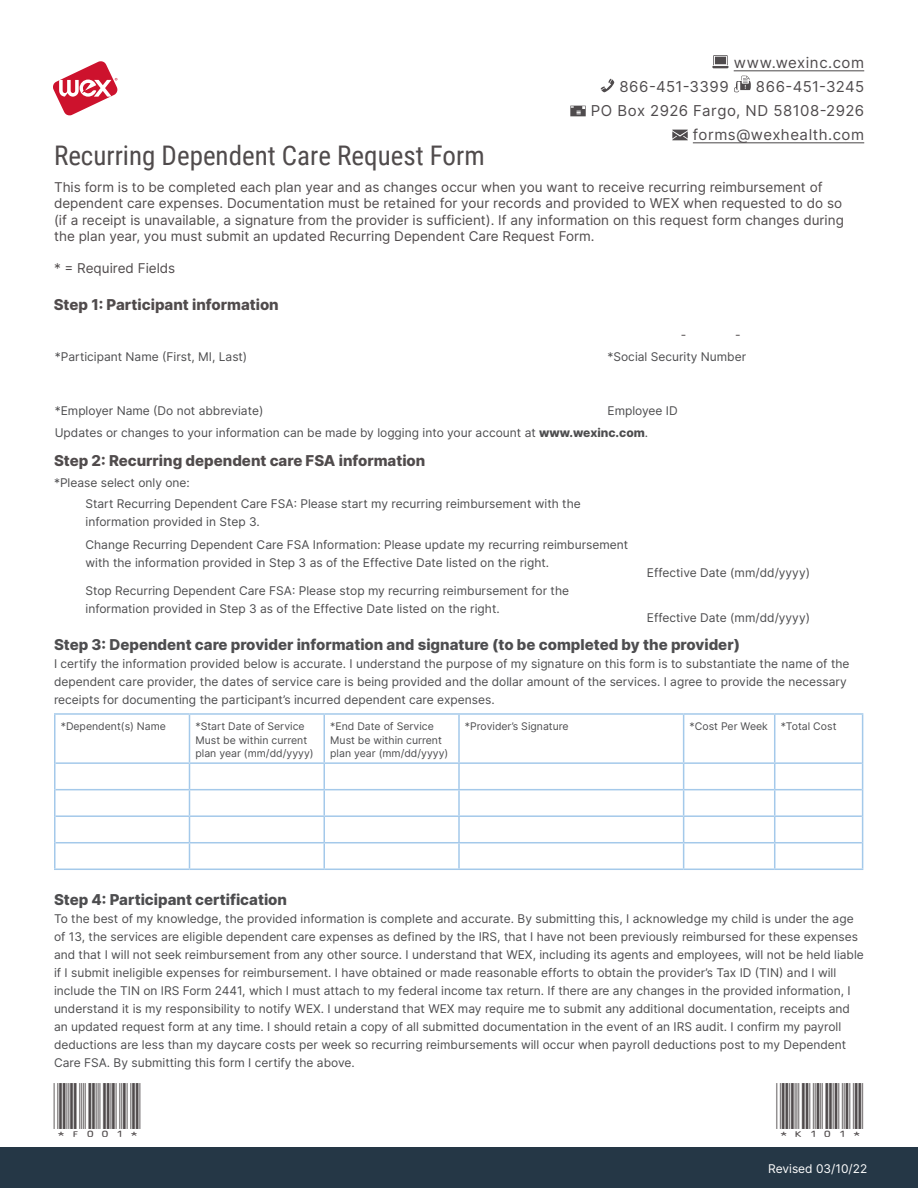
<style>
.page{position:relative;width:918px;height:1188px;background:#fff}
.page>*{position:absolute;margin:0;border:0;box-sizing:border-box;transform-origin:0 0}
.t1{font:27px "Roboto Condensed";color:#504b4c}
.t2{font:800 15px "Inter";color:#4d4d4f}
.t3{font:15px/24px "Inter";letter-spacing:.035em;color:#4f4b4d;text-align:right}
.t4{font:800 15px "Inter";color:#504b4c}
.t5{font:15px "ID Automation HC39 M";color:#504b4c}
.t6{font:13.5px/16.2px "Inter";color:#504b4c}
.t7{font:12px/18px "Inter";color:#4d4d4f}
.t8{font:12px "Inter";color:#fff}
.t9{font:12px "Inter";color:#504b4c}
.t10{font:10.5px/13.5px "Inter";color:#4d4d4f}
.s1{font-weight:800}
</style>
<div class="page">
<div style="left:0;top:1148px;width:918px;height:40px;background:#253746"></div>
<hr style="left:734px;top:70px;width:130px;height:1px;background:#4f4b4d">
<hr style="left:693px;top:142px;width:171px;height:1px;background:#4f4b4d">
<svg style="left:712px;top:55px;width:17px;height:13px"></svg>
<svg style="left:600px;top:78px;width:14px;height:14px"></svg>
<svg style="left:734px;top:76px;width:17px;height:16px"></svg>
<svg style="left:570px;top:106px;width:16px;height:10px"></svg>
<svg style="left:672px;top:130px;width:16px;height:10px"></svg>
<svg style="left:53px;top:61px;width:64px;height:54px"></svg>
<hr style="left:54px;top:713px;width:135px;height:2px;background:#a4c9ea">
<hr style="left:54px;top:715px;width:2px;height:48px;background:#a4c9ea">
<hr style="left:189px;top:713px;width:135px;height:2px;background:#a4c9ea">
<hr style="left:189px;top:715px;width:1px;height:47px;background:#a4c9ea">
<hr style="left:324px;top:713px;width:135px;height:2px;background:#a4c9ea">
<hr style="left:324px;top:715px;width:1px;height:47px;background:#a4c9ea">
<hr style="left:459px;top:713px;width:225px;height:2px;background:#a4c9ea">
<hr style="left:458px;top:715px;width:2px;height:47px;background:#a4c9ea">
<hr style="left:684px;top:713px;width:91px;height:2px;background:#a4c9ea">
<hr style="left:683px;top:715px;width:1px;height:47px;background:#a4c9ea">
<hr style="left:775px;top:713px;width:88px;height:2px;background:#a4c9ea">
<hr style="left:774px;top:715px;width:1px;height:47px;background:#a4c9ea">
<hr style="left:862px;top:715px;width:1px;height:48px;background:#a4c9ea">
<hr style="left:54px;top:763px;width:2px;height:27px;background:#a4c9ea">
<hr style="left:458px;top:764px;width:2px;height:25px;background:#a4c9ea">
<hr style="left:54px;top:790px;width:2px;height:26px;background:#a4c9ea">
<hr style="left:458px;top:790px;width:2px;height:25px;background:#a4c9ea">
<hr style="left:54px;top:816px;width:2px;height:27px;background:#a4c9ea">
<hr style="left:458px;top:817px;width:2px;height:25px;background:#a4c9ea">
<hr style="left:54px;top:843px;width:2px;height:26px;background:#a4c9ea">
<svg style="left:189px;top:764px;width:1px;height:105px"></svg>
<svg style="left:324px;top:764px;width:1px;height:105px"></svg>
<hr style="left:458px;top:843px;width:2px;height:26px;background:#a4c9ea">
<svg style="left:683px;top:764px;width:1px;height:105px"></svg>
<svg style="left:774px;top:764px;width:1px;height:105px"></svg>
<svg style="left:862px;top:763px;width:1px;height:106px"></svg>
<hr style="left:54px;top:869px;width:135px;height:1px;background:#a4c9ea">
<hr style="left:189px;top:869px;width:135px;height:1px;background:#a4c9ea">
<hr style="left:324px;top:869px;width:135px;height:1px;background:#a4c9ea">
<hr style="left:459px;top:869px;width:225px;height:1px;background:#a4c9ea">
<hr style="left:684px;top:869px;width:91px;height:1px;background:#a4c9ea">
<hr style="left:775px;top:869px;width:88px;height:1px;background:#a4c9ea">
<hr style="left:56px;top:762px;width:133px;height:2px;background:#a4c9ea">
<hr style="left:189px;top:762px;width:135px;height:2px;background:#a4c9ea">
<hr style="left:324px;top:762px;width:135px;height:2px;background:#a4c9ea">
<hr style="left:459px;top:762px;width:225px;height:2px;background:#a4c9ea">
<hr style="left:684px;top:762px;width:91px;height:2px;background:#a4c9ea">
<hr style="left:775px;top:762px;width:87px;height:2px;background:#a4c9ea">
<hr style="left:56px;top:789px;width:133px;height:1px;background:#a4c9ea">
<hr style="left:189px;top:789px;width:135px;height:1px;background:#a4c9ea">
<hr style="left:324px;top:789px;width:135px;height:1px;background:#a4c9ea">
<hr style="left:459px;top:789px;width:225px;height:1px;background:#a4c9ea">
<hr style="left:684px;top:789px;width:91px;height:1px;background:#a4c9ea">
<hr style="left:775px;top:789px;width:87px;height:1px;background:#a4c9ea">
<hr style="left:56px;top:815px;width:133px;height:2px;background:#a4c9ea">
<hr style="left:189px;top:815px;width:135px;height:2px;background:#a4c9ea">
<hr style="left:324px;top:815px;width:135px;height:2px;background:#a4c9ea">
<hr style="left:459px;top:815px;width:225px;height:2px;background:#a4c9ea">
<hr style="left:684px;top:815px;width:91px;height:2px;background:#a4c9ea">
<hr style="left:775px;top:815px;width:87px;height:2px;background:#a4c9ea">
<hr style="left:56px;top:842px;width:133px;height:1px;background:#a4c9ea">
<hr style="left:189px;top:842px;width:135px;height:1px;background:#a4c9ea">
<hr style="left:324px;top:842px;width:135px;height:1px;background:#a4c9ea">
<hr style="left:459px;top:842px;width:225px;height:1px;background:#a4c9ea">
<hr style="left:684px;top:842px;width:91px;height:1px;background:#a4c9ea">
<hr style="left:775px;top:842px;width:87px;height:1px;background:#a4c9ea">
<p class="t3" style="left:734px;top:51px;width:132px">www.wexinc.com</p>
<p class="t3" style="left:619px;top:75px;width:111px">866-451-3399</p>
<p class="t3" style="left:591px;top:75px;width:275px">866-451-3245<br>PO Box 2926 Fargo, ND 58108-2926 forms@wexhealth.com</p>
<h1 class="t1" style="left:54px;top:137px;width:432px">Recurring Dependent Care Request Form</h1>
<p class="t6" style="left:54px;top:179px;width:791px">This form is to be completed each plan year and as changes occur when you want to receive recurring reimbursement of dependent care expenses. Documentation must be retained for your records and provided to WEX when requested to do so (if a receipt is unavailable, a signature from the provider is sufficient). If any information on this request form changes during the plan year, you must submit an updated Recurring Dependent Care Request Form.</p>
<p class="t6" style="left:54px;top:260px;width:123px">* = Required Fields</p>
<p class="t4" style="left:54px;top:294px;width:227px">Step 1: Participant information</p>
<p class="t9" style="left:681px;top:326px;width:7px">-</p>
<p class="t9" style="left:735px;top:326px;width:7px">-</p>
<p class="t7" style="left:55px;top:347px;width:194px">*Participant Name (First, MI, Last)</p>
<p class="t7" style="left:608px;top:347px;width:140px">*Social Security Number</p>
<p class="t7" style="left:55px;top:401px;width:210px">*Employer Name (Do not abbreviate)</p>
<p class="t7" style="left:608px;top:401px;width:72px">Employee ID</p>
<p class="t7" style="left:55px;top:424px;width:595px">Updates or changes to your information can be made by logging into your account at <span class="s1">www.wexinc.com</span>.</p>
<p class="t4" style="left:54px;top:449px;width:373px">Step 2: Recurring dependent care FSA information</p>
<p class="t7" style="left:86px;top:472px;width:497px;line-height:21px;text-indent:-32px">*Please select only one:<br>Start Recurring Dependent Care FSA: Please start my recurring reimbursement with the</p>
<p class="t7" style="left:86px;top:509px;width:544px;line-height:23.5px">information provided in Step 3.<br>Change Recurring Dependent Care FSA Information: Please update my recurring reimbursement</p>
<p class="t7" style="left:86px;top:554px;width:465px">with the information provided in Step 3 as of the Effective Date listed on the right.</p>
<p class="t7" style="left:647px;top:564px;width:165px">Effective Date (mm/dd/yyyy)</p>
<p class="t7" style="left:647px;top:608px;width:165px">Effective Date (mm/dd/yyyy)</p>
<p class="t7" style="left:86px;top:581px;width:485px">Stop Recurring Dependent Care FSA: Please stop my recurring reimbursement for the information provided in Step 3 as of the Effective Date listed on the right.</p>
<p class="t2" style="left:54px;top:633px;width:688px">Step 3: Dependent care provider information and signature (to be completed by the provider)</p>
<p class="t7" style="left:54px;top:654px;width:797px">I certify the information provided below is accurate. I understand the purpose of my signature on this form is to substantiate the name of the dependent care provider, the dates of service care is being provided and the dollar amount of the services. I agree to provide the necessary receipts for documenting the participant’s incurred dependent care expenses.</p>
<p class="t10" style="left:61px;top:719px;width:107px">*Dependent(s) Name</p>
<p class="t10" style="left:195px;top:719px;width:120px">*Start Date of Service<br>Must be within current plan year (mm/dd/yyyy)</p>
<p class="t10" style="left:330px;top:719px;width:120px">*End Date of Service<br>Must be within current plan year (mm/dd/yyyy)</p>
<p class="t10" style="left:465px;top:719px;width:105px">*Provider’s Signature</p>
<p class="t10" style="left:690px;top:719px;width:148px">*Cost Per Week *Total Cost</p>
<p class="t2" style="left:54px;top:888px;width:235px">Step 4: Participant certification</p>
<p class="t7" style="left:54px;top:910px;width:811px">To the best of my knowledge, the provided information is complete and accurate. By submitting this, I acknowledge my child is under the age of 13, the services are eligible dependent care expenses as defined by the IRS, that I have not been previously reimbursed for these expenses and that I will not seek reimbursement from any other source. I understand that WEX, including its agents and employees, will not be held liable if I submit ineligible expenses for reimbursement. I have obtained or made reasonable efforts to obtain the provider’s Tax ID (TIN) and I will include the TIN on IRS Form 2441, which I must attach to my federal income tax return. If there are any changes in the provided information, I understand it is my responsibility to notify WEX. I understand that WEX may require me to submit any additional documentation, receipts and an updated request form at any time. I should retain a copy of all submitted documentation in the event of an IRS audit. I confirm my payroll deductions are less than my daycare costs per week so recurring reimbursements will occur when payroll deductions post to my Dependent Care FSA. By submitting this form I certify the above.</p>
<p class="t5" style="left:54px;top:1115px;width:89px">*F001*</p>
<p class="t5" style="left:777px;top:1115px;width:89px">*K101*</p>
<p class="t8" style="left:768px;top:1160px;width:101px">Revised 03/10/22</p>
</div>
